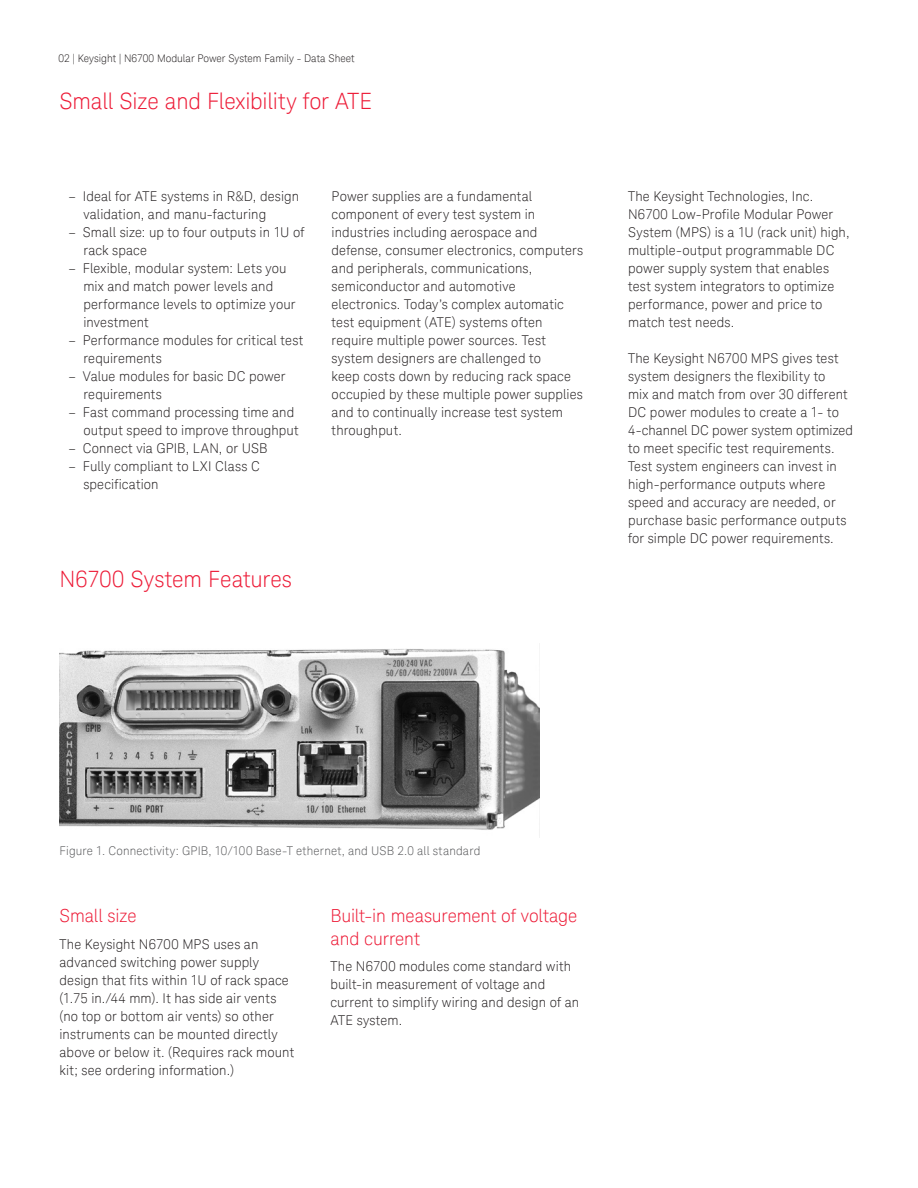
<style>
.page{position:relative;width:918px;height:1188px;background:#fff}
.page>*{position:absolute;margin:0;border:0;box-sizing:border-box;transform-origin:0 0}
.K_Heading_1{font:300 22.5px "Keysight Sans";letter-spacing:-.005em;color:#ed1a36}
.K_Heading_2{font:300 18px/22.5px "Keysight Sans";letter-spacing:-.005em;color:#ed1a36}
.K_Body_Text{font:300 13.5px/18px "Keysight Sans";letter-spacing:.01em;color:#231f20}
.K_Diagrams_and_Figur{font:300 12px "Keysight Sans";letter-spacing:.015em;color:#57585a}
.t1{font:300 10.5px "Keysight Sans";color:#231f20}
</style>
<div class="page">
<img style="left:60px;top:649px;width:480px;height:189px">
<p class="t1" style="left:59px;top:52px;width:298px">02 | Keysight | N6700 Modular Power System Family - Data Sheet</p>
<p class="K_Heading_1" style="left:60px;top:88px;width:314px">Small Size and Flexibility for ATE</p>
<p class="K_Body_Text" style="left:83px;top:188px;width:217px;text-indent:-15px">– Ideal for ATE systems in R&amp;D, design validation, and manu-facturing</p>
<p class="K_Body_Text" style="left:83px;top:224px;width:223px;text-indent:-15px">– Small size: up to four outputs in 1U of rack space</p>
<p class="K_Body_Text" style="left:83px;top:260px;width:214px;text-indent:-15px">– Flexible, modular system: Lets you mix and match power levels and performance levels to optimize your investment</p>
<p class="K_Body_Text" style="left:83px;top:332px;width:221px;text-indent:-15px">– Performance modules for critical test requirements</p>
<p class="K_Body_Text" style="left:83px;top:368px;width:204px;text-indent:-15px">– Value modules for basic DC power requirements</p>
<p class="K_Body_Text" style="left:83px;top:404px;width:217px;text-indent:-15px">– Fast command processing time and output speed to improve throughput</p>
<p class="K_Body_Text" style="left:69px;top:440px;width:201px">– Connect via GPIB, LAN, or USB</p>
<p class="K_Body_Text" style="left:83px;top:458px;width:178px;text-indent:-15px">– Fully compliant to LXI Class C specification</p>
<p class="K_Heading_1" style="left:60px;top:565px;width:234px">N6700 System Features</p>
<p class="K_Body_Text" style="left:332px;top:188px;width:253px">Power supplies are a fundamental component of every test system in industries including aerospace and defense, consumer electronics, computers and peripherals, communications, semiconductor and automotive electronics. Today’s complex automatic test equipment (ATE) systems often require multiple power sources. Test system designers are challenged to<br>keep costs down by reducing rack space occupied by these multiple power supplies and to continually increase test system throughput.</p>
<p class="K_Body_Text" style="left:628px;top:188px;width:223px">The Keysight Technologies, Inc.<br>N6700 Low-Profile Modular Power<br>System (MPS) is a 1U (rack unit) high, multiple-output programmable DC power supply system that enables test system integrators to optimize performance, power and price to match test needs.</p>
<p class="K_Body_Text" style="left:628px;top:350px;width:227px">The Keysight N6700 MPS gives test system designers the flexibility to<br>mix and match from over 30 different DC power modules to create a 1- to 4-channel DC power system optimized to meet specific test requirements.<br>Test system engineers can invest in high-performance outputs where speed and accuracy are needed, or purchase basic performance outputs for simple DC power requirements.</p>
<p class="K_Diagrams_and_Figur" style="left:60px;top:844px;width:422px">Figure 1. Connectivity: GPIB, 10/100 Base-T ethernet, and USB 2.0 all standard</p>
<p class="K_Heading_2" style="left:60px;top:905px;width:79px">Small size</p>
<p class="K_Body_Text" style="left:60px;top:935px;width:236px">The Keysight N6700 MPS uses an advanced switching power supply design that fits within 1U of rack space (1.75 in./44 mm). It has side air vents (no top or bottom air vents) so other instruments can be mounted directly above or below it. (Requires rack mount kit; see ordering information.)</p>
<p class="K_Heading_2" style="left:330px;top:905px;width:248px">Built-in measurement of voltage and current</p>
<p class="K_Body_Text" style="left:330px;top:958px;width:250px">The N6700 modules come standard with built-in measurement of voltage and current to simplify wiring and design of an<br>ATE system.</p>
</div>
